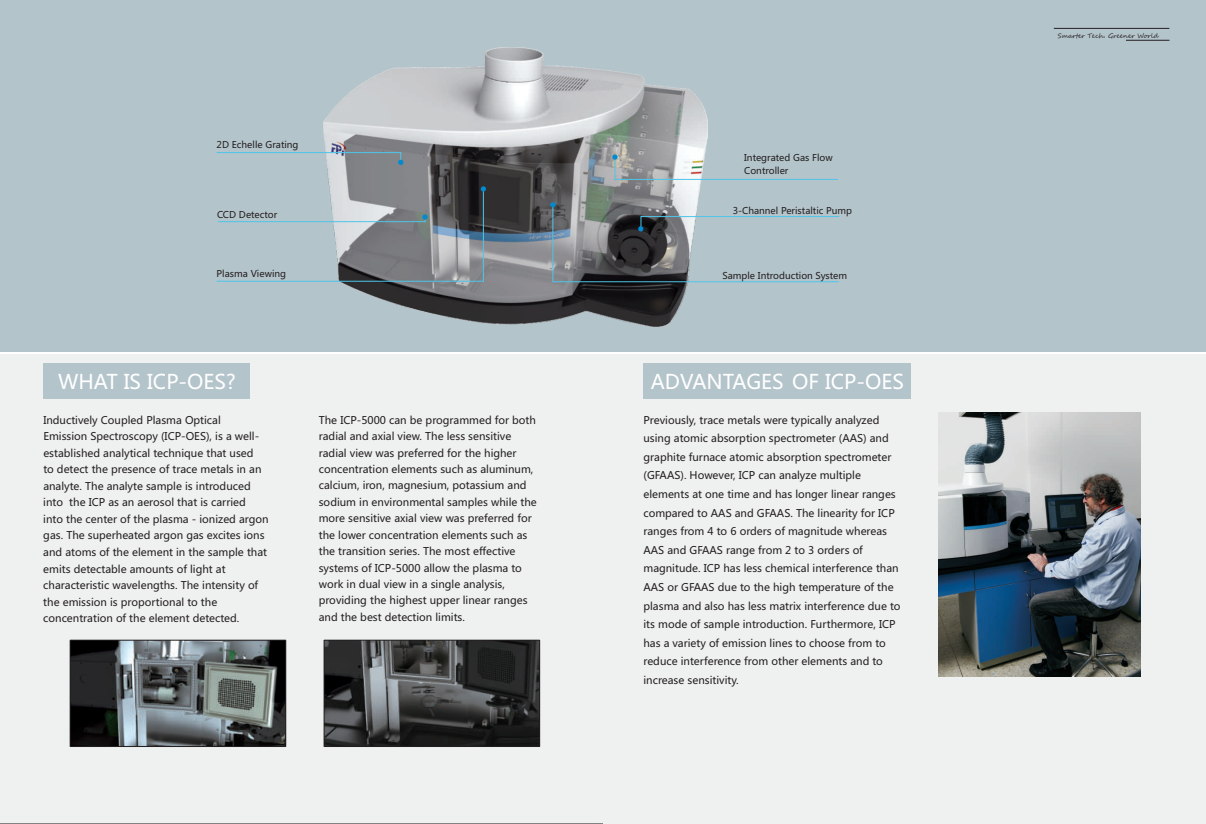
<style>
.page{position:relative;width:1206px;height:824px;background:#eff0f0}
.page>*{position:absolute;margin:0;border:0;box-sizing:border-box;transform-origin:0 0}
.t1{font:20px "Microsoft Ya Hei";color:#fff}
.t2{font:10.5px/18.6px "Microsoft Ya Hei";color:#231f20}
.t3{font:9.3px/12.2px "Microsoft Ya Hei";color:#231f20}
.t4{font:6.4px "Segoe Script";color:#231f20}
</style>
<div class="page">
<hr style="left:0;top:823px;width:1206px;height:1px;background:#231f20">
<div style="left:604px;top:0;width:602px;height:824px;background:#eff0f0"></div>
<div style="left:0;top:0;width:1206px;height:354px;background:#b4c4cb"></div>
<hr style="left:0;top:352px;width:1206px;height:2px;background:#fff">
<img style="left:72px;top:642px;width:212px;height:103px">
<div style="left:70px;top:640px;width:216px;height:107px;border:1px solid #231f20"></div>
<img style="left:326px;top:642px;width:212px;height:103px">
<div style="left:324px;top:640px;width:216px;height:107px;border:1px solid #231f20"></div>
<hr style="left:1054px;top:28px;width:115px;height:1px;background:#231f20">
<hr style="left:1126px;top:40px;width:43px;height:1px;background:#231f20">
<img style="left:939px;top:413px;width:202px;height:264px">
<img style="left:324px;top:48px;width:383px;height:278px">
<svg style="left:216px;top:186px;width:270px;height:96px"></svg>
<svg style="left:550px;top:202px;width:290px;height:81px"></svg>
<svg style="left:612px;top:154px;width:226px;height:26px"></svg>
<svg style="left:216px;top:152px;width:187px;height:13px"></svg>
<div style="left:43px;top:363px;width:206px;height:36px;background:#b4c4cb"></div>
<div style="left:643px;top:363px;width:268px;height:36px;background:#b4c4cb"></div>
<p class="t3" style="left:217px;top:139px;width:83px">2D Echelle Grating</p>
<p class="t3" style="left:217px;top:210px;width:62px">CCD Detector</p>
<p class="t3" style="left:217px;top:268px;width:71px">Plasma Viewing</p>
<p class="t3" style="left:744px;top:153px;width:90px">Integrated Gas Flow<br>Controller</p>
<p class="t3" style="left:733px;top:205px;width:121px">3-Channel Peristaltic Pump</p>
<p class="t3" style="left:722px;top:270px;width:126px">Sample Introduction System</p>
<h1 class="t1" style="left:58px;top:372px;width:179px">WHAT IS ICP-OES?</h1>
<h1 class="t1" style="left:651px;top:372px;width:255px">ADVANTAGES OF ICP-OES</h1>
<p class="t2" style="left:43px;top:412px;width:227px;line-height:16.5px">Inductively Coupled Plasma Optical<br>Emission Spectroscopy (ICP-OES), is a well&shy;established analytical technique that used<br>to detect the presence of trace metals in an analyte. The analyte sample is introduced into the ICP as an aerosol that is carried<br>into the center of the plasma - ionized argon gas. The superheated argon gas excites ions and atoms of the element in the sample that emits detectable amounts of light at characteristic wavelengths. The intensity of the emission is proportional to the concentration of the element detected.</p>
<p class="t2" style="left:319px;top:412px;width:220px;line-height:16.4px">The ICP-5000 can be programmed for both radial and axial view. The less sensitive radial view was preferred for the higher concentration elements such as aluminum, calcium, iron, magnesium, potassium and sodium in environmental samples while the more sensitive axial view was preferred for the lower concentration elements such as the transition series. The most effective systems of ICP-5000 allow the plasma to work in dual view in a single analysis, providing the highest upper linear ranges and the best detection limits.</p>
<p class="t2" style="left:643px;top:411px;width:259px">Previously, trace metals were typically analyzed using atomic absorption spectrometer (AAS) and graphite furnace atomic absorption spectrometer (GFAAS). However, ICP can analyze multiple elements at one time and has longer linear ranges compared to AAS and GFAAS. The linearity for ICP ranges from 4 to 6 orders of magnitude whereas AAS and GFAAS range from 2 to 3 orders of magnitude. ICP has less chemical interference than AAS or GFAAS due to the high temperature of the plasma and also has less matrix interference due to its mode of sample introduction. Furthermore, ICP has a variety of emission lines to choose from to reduce interference from other elements and to increase sensitivity.</p>
<p class="t4" style="left:1058px;top:33px;width:102px">Smarter Tech. Greener World</p>
</div>
